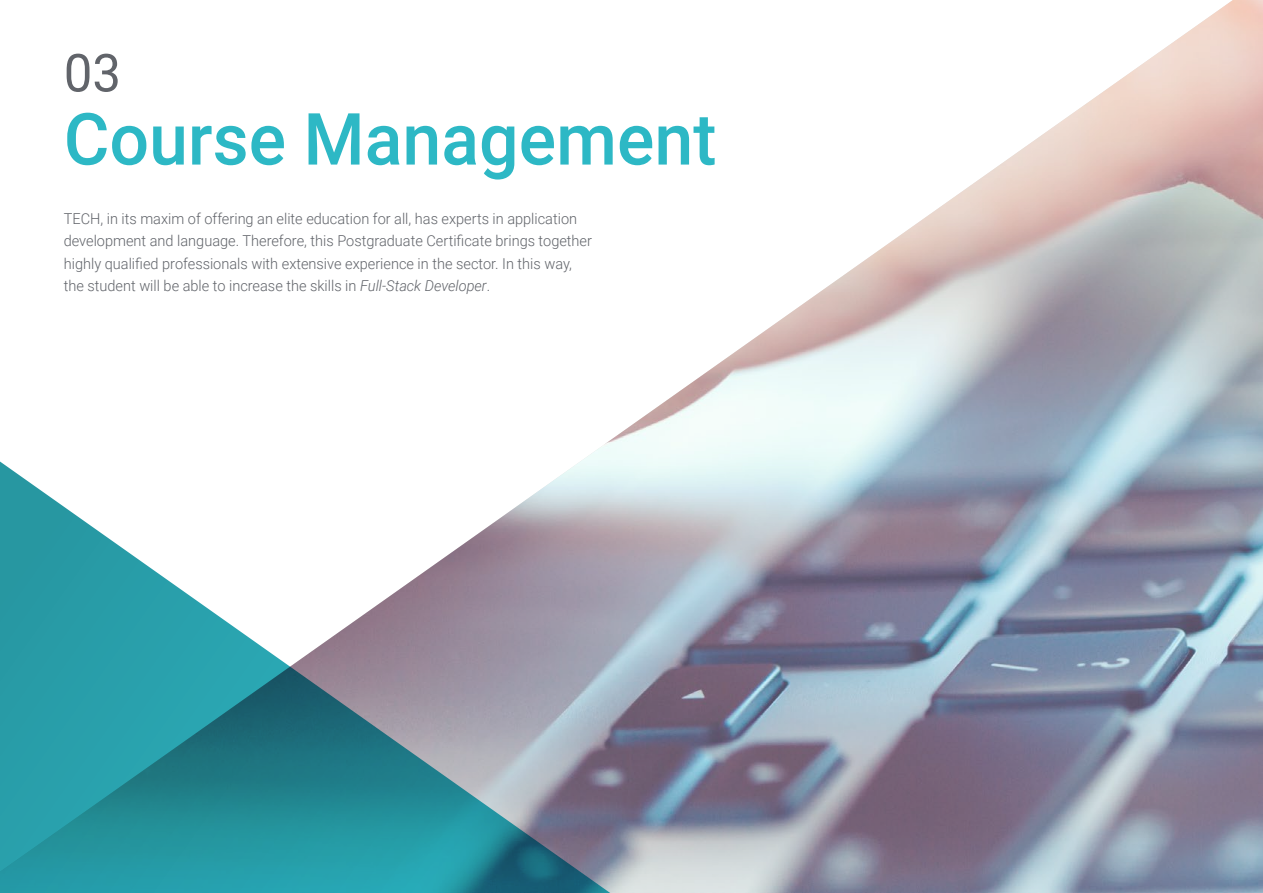
<style>
.page{position:relative;width:1263px;height:893px;background:#fff}
.page>*{position:absolute;margin:0;border:0;box-sizing:border-box;transform-origin:0 0}
.t1{font:500 72px "Roboto";color:#2db8c5}
.t2{font:52.5px "Roboto";color:#61646a}
.t3{font:300 15px/22.5px "Roboto";color:#61646a}
.s1{font-style:italic}
</style>
<div class="page">
<img style="left:603px;top:0;width:660px;height:893px">
<svg style="left:0;top:446px;width:640px;height:447px"></svg>
<h2 class="t2" style="left:64px;top:36px;width:59px">03</h2>
<h1 class="t1" style="left:64px;top:89px;width:654px">Course Management</h1>
<p class="t3" style="left:64px;top:207px;width:530px">TECH, in its maxim of offering an elite education for all, has experts in application development and language. Therefore, this Postgraduate Certificate brings together highly qualified professionals with extensive experience in the sector. In this way, the student will be able to increase the skills in <span class="s1">Full-Stack Developer</span>.</p>
</div>
